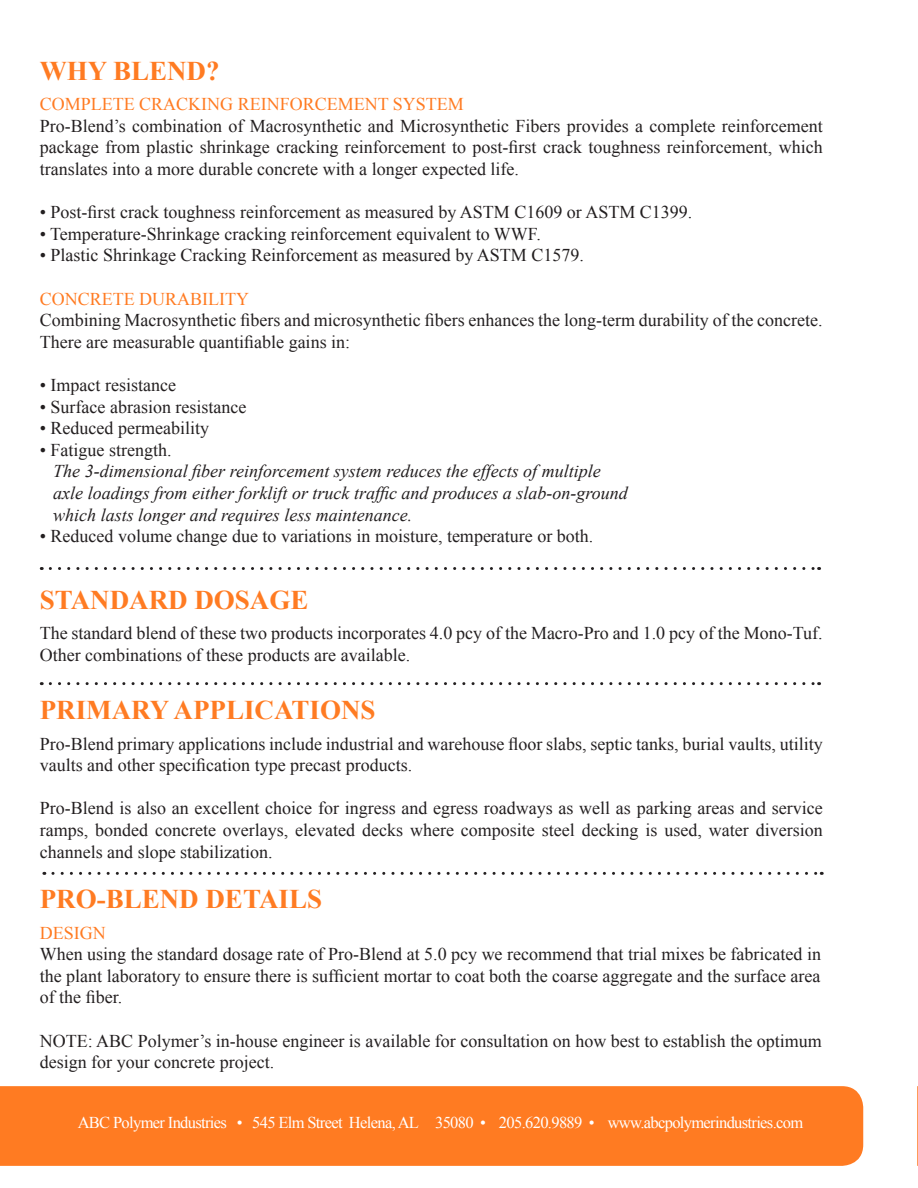
<style>
.page{position:relative;width:918px;height:1188px;background:#fff}
.page>*{position:absolute;margin:0;border:0;box-sizing:border-box;transform-origin:0 0}
.t1{font:700 27px "Times New Roman";color:#ff7b22}
.t2{font:18px/21.6px "Times New Roman";color:#231f20}
.t3{font:italic 18px "Times New Roman";color:#231f20}
.t4{font:18px "Times New Roman";color:#ff7b22}
.t5{font:16.5px "Times New Roman";letter-spacing:-.04em;color:#fff}
</style>
<div class="page">
<div style="left:0;top:1086px;width:863px;height:80px;background:#ff7b22"></div>
<svg style="left:917px;top:1086px;width:1px;height:80px"></svg>
<svg style="left:50px;top:567px;width:770px;height:3px"></svg>
<svg style="left:50px;top:682px;width:770px;height:3px"></svg>
<svg style="left:53px;top:872px;width:769px;height:3px"></svg>
<p class="t1" style="left:40px;top:52px;width:181px">WHY BLEND?</p>
<p class="t4" style="left:40px;top:92px;width:426px">COMPLETE CRACKING REINFORCEMENT SYSTEM</p>
<p class="t2" style="left:40px;top:115px;width:785px;text-align:justify">Pro-Blend’s combination of Macrosynthetic and Microsynthetic Fibers provides a complete reinforcement package from plastic shrinkage cracking reinforcement to post-first crack toughness reinforcement, which translates into a more durable concrete with a longer expected life.</p>
<p class="t2" style="left:40px;top:201px;width:654px">• Post-first crack toughness reinforcement as measured by ASTM C1609 or ASTM C1399.</p>
<p class="t2" style="left:40px;top:223px;width:503px">• Temperature-Shrinkage cracking reinforcement equivalent to WWF.</p>
<p class="t2" style="left:40px;top:244px;width:546px">• Plastic Shrinkage Cracking Reinforcement as measured by ASTM C1579.</p>
<p class="t4" style="left:40px;top:286px;width:211px">CONCRETE DURABILITY</p>
<p class="t2" style="left:40px;top:309px;width:784px">Combining Macrosynthetic fibers and microsynthetic fibers enhances the long-term durability of the concrete.<br>There are measurable quantifiable gains in:</p>
<p class="t2" style="left:40px;top:374px;width:138px">• Impact resistance</p>
<p class="t2" style="left:40px;top:396px;width:208px">• Surface abrasion resistance</p>
<p class="t2" style="left:40px;top:417px;width:171px">• Reduced permeability</p>
<p class="t2" style="left:40px;top:439px;width:133px">• Fatigue strength.</p>
<p class="t3" style="left:53px;top:459px;width:549px">The 3-dimensional fiber reinforcement system reduces the effects of multiple</p>
<p class="t3" style="left:53px;top:481px;width:576px">axle loadings from either forklift or truck traffic and produces a slab-on-ground</p>
<p class="t3" style="left:53px;top:502px;width:361px">which lasts longer and requires less maintenance.</p>
<p class="t2" style="left:40px;top:525px;width:555px">• Reduced volume change due to variations in moisture, temperature or both.</p>
<p class="t1" style="left:40px;top:581px;width:270px">STANDARD DOSAGE</p>
<p class="t2" style="left:40px;top:622px;width:784px">The standard blend of these two products incorporates 4.0 pcy of the Macro-Pro and 1.0 pcy of the Mono-Tuf.<br>Other combinations of these products are available.</p>
<p class="t1" style="left:40px;top:691px;width:337px">PRIMARY APPLICATIONS</p>
<p class="t2" style="left:40px;top:732px;width:785px">Pro-Blend primary applications include industrial and warehouse floor slabs, septic tanks, burial vaults, utility vaults and other specification type precast products.</p>
<p class="t2" style="left:40px;top:797px;width:785px;text-align:justify">Pro-Blend is also an excellent choice for ingress and egress roadways as well as parking areas and service ramps, bonded concrete overlays, elevated decks where composite steel decking is used, water diversion channels and slope stabilization.</p>
<p class="t1" style="left:40px;top:880px;width:284px">PRO-BLEND DETAILS</p>
<p class="t4" style="left:40px;top:920px;width:67px">DESIGN</p>
<p class="t2" style="left:40px;top:943px;width:783px;text-align:justify">When using the standard dosage rate of Pro-Blend at 5.0 pcy we recommend that trial mixes be fabricated in the plant laboratory to ensure there is sufficient mortar to coat both the coarse aggregate and the surface area of the fiber.</p>
<p class="t2" style="left:40px;top:1029px;width:784px">NOTE: ABC Polymer’s in-house engineer is available for consultation on how best to establish the optimum design for your concrete project.</p>
<p class="t5" style="left:78px;top:1112px;width:727px">ABC Polymer Industries • 545 Elm Street Helena, AL 35080 • 205.620.9889 • www.abcpolymerindustries.com</p>
</div>
